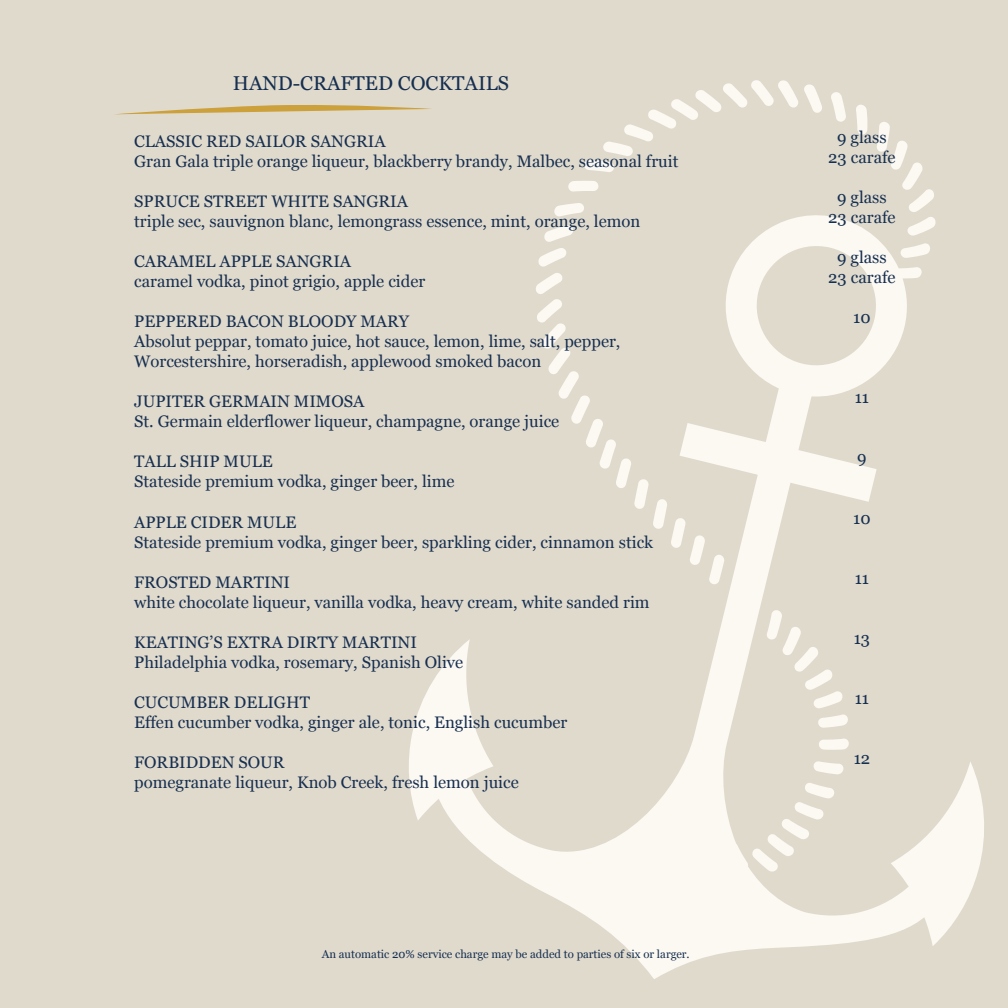
<style>
.page{position:relative;width:1008px;height:1008px;background:#e0dacd}
.page>*{position:absolute;margin:0;border:0;box-sizing:border-box;transform-origin:0 0}
.t1{font:20px "Vani";color:#162f50}
.t2{font:16.8px/20px "Vani";color:#172f50}
.t3{font:16.8px/20px "Vani";color:#162f50;text-align:center}
.t4{font:11.4px "Vani";color:#162f50}
</style>
<div class="page">
<svg style="left:877px;top:122px;width:57px;height:84px"></svg>
<svg style="left:856px;top:105px;width:12px;height:30px"></svg>
<svg style="left:831px;top:92px;width:15px;height:30px"></svg>
<svg style="left:584px;top:80px;width:238px;height:92px"></svg>
<svg style="left:568px;top:181px;width:30px;height:11px"></svg>
<svg style="left:559px;top:203px;width:25px;height:3px"></svg>
<svg style="left:409px;top:206px;width:575px;height:773px"></svg>
<svg style="left:118px;top:105px;width:314px;height:9px"></svg>
<p class="t1" style="left:233px;top:71px;width:278px">HAND-CRAFTED COCKTAILS</p>
<p class="t2" style="left:134px;top:131px;width:546px">CLASSIC RED SAILOR SANGRIA<br>Gran Gala triple orange liqueur, blackberry brandy, Malbec, seasonal fruit</p>
<p class="t2" style="left:134px;top:191px;width:508px">SPRUCE STREET WHITE SANGRIA<br>triple sec, sauvignon blanc, lemongrass essence, mint, orange, lemon</p>
<p class="t2" style="left:134px;top:251px;width:293px">CARAMEL APPLE SANGRIA<br>caramel vodka, pinot grigio, apple cider</p>
<p class="t2" style="left:134px;top:311px;width:488px">PEPPERED BACON BLOODY MARY<br>Absolut peppar, tomato juice, hot sauce, lemon, lime, salt, pepper,<br>Worcestershire, horseradish, applewood smoked bacon</p>
<p class="t2" style="left:134px;top:391px;width:427px">JUPITER GERMAIN MIMOSA<br>St. Germain elderflower liqueur, champagne, orange juice</p>
<p class="t2" style="left:134px;top:452px;width:322px">TALL SHIP MULE<br>Stateside premium vodka, ginger beer, lime</p>
<p class="t2" style="left:134px;top:512px;width:521px">APPLE CIDER MULE<br>Stateside premium vodka, ginger beer, sparkling cider, cinnamon stick</p>
<p class="t2" style="left:134px;top:572px;width:517px">FROSTED MARTINI<br>white chocolate liqueur, vanilla vodka, heavy cream, white sanded rim</p>
<p class="t2" style="left:134px;top:632px;width:331px">KEATING’S EXTRA DIRTY MARTINI<br>Philadelphia vodka, rosemary, Spanish Olive</p>
<p class="t2" style="left:134px;top:692px;width:435px">CUCUMBER DELIGHT<br>Effen cucumber vodka, ginger ale, tonic, English cucumber</p>
<p class="t2" style="left:134px;top:752px;width:386px">FORBIDDEN SOUR<br>pomegranate liqueur, Knob Creek, fresh lemon juice</p>
<p class="t4" style="left:322px;top:948px;width:370px">An automatic 20% service charge may be added to parties of six or larger.</p>
<p class="t3" style="left:828px;top:127px;width:69px">9 glass<br>23 carafe</p>
<p class="t3" style="left:828px;top:187px;width:69px">9 glass<br>23 carafe</p>
<p class="t3" style="left:828px;top:247px;width:69px">9 glass<br>23 carafe</p>
<p class="t3" style="left:853px;top:307px;width:19px">10</p>
<p class="t3" style="left:855px;top:387px;width:16px">11</p>
<p class="t3" style="left:857px;top:448px;width:11px">9</p>
<p class="t3" style="left:853px;top:508px;width:19px">10</p>
<p class="t3" style="left:855px;top:568px;width:16px">11</p>
<p class="t3" style="left:854px;top:628px;width:18px">13</p>
<p class="t3" style="left:855px;top:688px;width:16px">11</p>
<p class="t3" style="left:854px;top:748px;width:18px">12</p>
</div>
